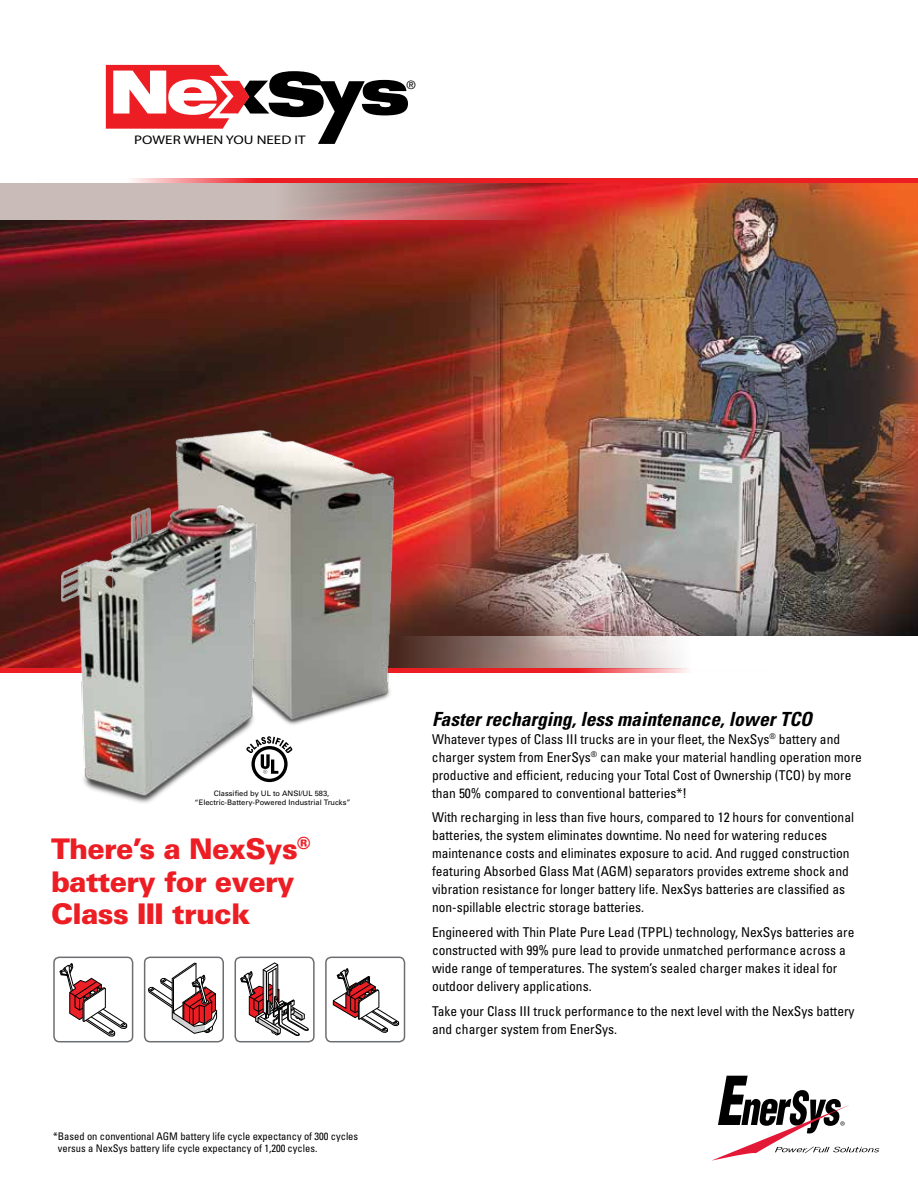
<style>
.page{position:relative;width:918px;height:1188px;background:#fff}
.page>*{position:absolute;margin:0;border:0;box-sizing:border-box;transform-origin:0 0}
.t1{font:900 28.5px/32.7px "Univers";letter-spacing:-.025em;color:#ed1d24}
.t2{font:italic 700 condensed 19.5px "Univers";color:#000}
.t3{font:condensed 13.5px/18px "Univers";color:#000}
.t4{font:12.45px "Myriad Pro";color:#000;scale:1.2 1}
.t5{font:11.7px "Helvetica Neue";color:#000}
.t6{font:condensed 10.5px/12.6px "Univers";color:#000}
.t7{font:7.5px/9px "Univers";color:#000;text-align:center}
</style>
<div class="page">
<svg style="left:132px;top:179px;width:786px;height:4px;fill:#ed1d24"></svg>
<svg style="left:712px;top:1076px;width:168px;height:85px"></svg>
<svg style="left:106px;top:65px;width:302px;height:79px"></svg>
<img style="left:0;top:183px;width:918px;height:485px">
<svg style="left:0;top:183px;width:572px;height:36px;fill:#c9b4b1"></svg>
<svg style="left:421px;top:636px;width:497px;height:32px"></svg>
<svg style="left:0;top:668px;width:689px;height:5px"></svg>
<img style="left:147px;top:418px;width:274px;height:302px">
<img style="left:32px;top:481px;width:280px;height:322px">
<svg style="left:246px;top:736px;width:46px;height:46px"></svg>
<svg style="left:59px;top:963px;width:68px;height:73px"></svg>
<div style="left:53px;top:957px;width:80px;height:85px;border:2px solid #6d6e71;border-radius:5px"></div>
<svg style="left:148px;top:962px;width:69px;height:72px"></svg>
<div style="left:144px;top:957px;width:80px;height:85px;border:2px solid #6d6e71;border-radius:5px"></div>
<svg style="left:240px;top:963px;width:69px;height:73px"></svg>
<div style="left:235px;top:957px;width:80px;height:85px;border:2px solid #6d6e71;border-radius:5px"></div>
<svg style="left:333px;top:968px;width:66px;height:65px"></svg>
<div style="left:325px;top:957px;width:80px;height:85px;border:2px solid #6d6e71;border-radius:5px"></div>
<p class="t4" style="left:134px;top:133px;width:144px">POWER WHEN YOU NEED IT</p>
<p class="t5" style="left:407px;top:78px;width:11px">®</p>
<p class="t7" style="left:195px;top:789px;width:158px">Classified by UL to ANSI/UL 583, “Electric-Battery-Powered Industrial Trucks”</p>
<h1 class="t1" style="left:51px;top:832px;width:261px">There’s a NexSys<sup>® </sup>battery for every<br>Class III truck</h1>
<p class="t6" style="left:58px;top:1130px;width:302px;text-indent:-5px">*Based on conventional AGM battery life cycle expectancy of 300 cycles versus a NexSys battery life cycle expectancy of 1,200 cycles.</p>
<h2 class="t2" style="left:432px;top:707px;width:382px">Faster recharging, less maintenance, lower TCO</h2>
<p class="t3" style="left:432px;top:730px;width:431px">Whatever types of Class III trucks are in your fleet, the NexSys<sup>®</sup> battery and charger system from EnerSys<sup>®</sup> can make your material handling operation more productive and efficient, reducing your Total Cost of Ownership (TCO) by more than 50% compared to conventional batteries*!</p>
<p class="t3" style="left:432px;top:808px;width:424px">With recharging in less than five hours, compared to 12 hours for conventional batteries, the system eliminates downtime. No need for watering reduces maintenance costs and eliminates exposure to acid. And rugged construction featuring Absorbed Glass Mat (AGM) separators provides extreme shock and vibration resistance for longer battery life. NexSys batteries are classified as non-spillable electric storage batteries.</p>
<p class="t3" style="left:432px;top:923px;width:424px">Engineered with Thin Plate Pure Lead (TPPL) technology, NexSys batteries are constructed with 99% pure lead to provide unmatched performance across a wide range of temperatures. The system’s sealed charger makes it ideal for outdoor delivery applications.</p>
<p class="t3" style="left:432px;top:1002px;width:424px">Take your Class III truck performance to the next level with the NexSys battery and charger system from EnerSys.</p>
</div>
